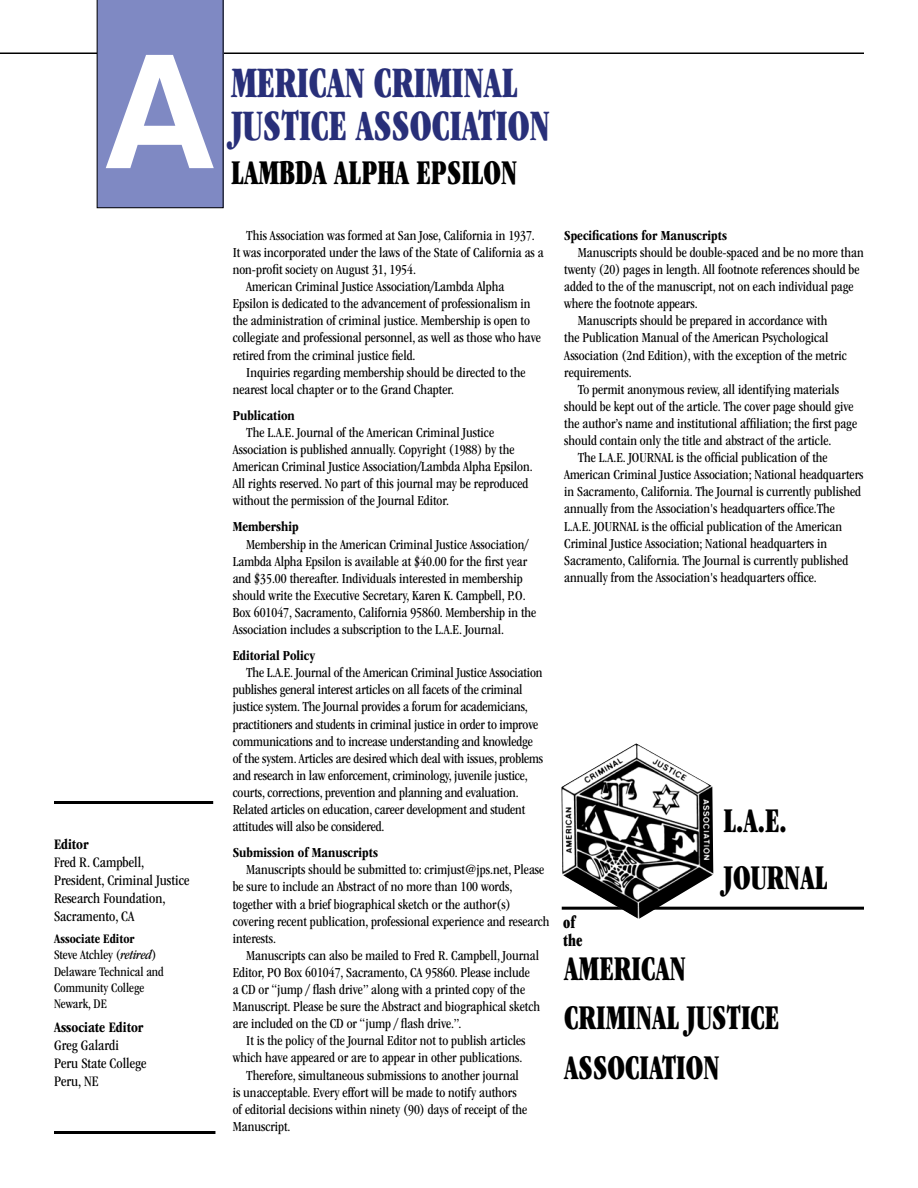
<style>
.page{position:relative;width:918px;height:1188px;background:#fff}
.page>*{position:absolute;margin:0;border:0;box-sizing:border-box;transform-origin:0 0}
.t1{font:700 157.5px "Swiss 721 BT";color:#fff}
.t2{font:45px/43.5px "ITC Garamond Std Ult Cond";color:#282f79;scale:.8 1}
.t3{font:36px/49.5px "ITC Garamond Std Ult Cond";color:#000;scale:.8 1}
.t4{font:18px/18px "ITC Garamond Std Ult Cond";color:#000;scale:.8 1}
.t5{font:condensed 15px/18px "ITC Garamond Std";color:#000}
.t6{font:700 condensed 15px "ITC Garamond Std";color:#000}
.t7{font:condensed 14.25px/17.1px "ITC Garamond Std";color:#000}
.t8{font:700 condensed 14.25px "ITC Garamond Std";color:#000}
.t9{font:condensed 13.5px/16.2px "ITC Garamond Std";color:#000}
.s1{font-weight:700}
.s2{font-style:italic}
</style>
<div class="page">
<hr style="left:0;top:52px;width:864px;height:2px;background:#000">
<div style="left:97px;top:0;width:127px;height:208px;background:#7f89c3"></div>
<hr style="left:562px;top:907px;width:302px;height:3px;background:#000">
<hr style="left:54px;top:801px;width:159px;height:3px;background:#000">
<hr style="left:54px;top:1131px;width:161px;height:3px;background:#000">
<img style="left:561px;top:743px;width:152px;height:176px">
<h1 class="t1" style="left:106px;top:16px;width:110px">A</h1>
<h2 class="t2" style="left:231px;top:61px;width:400px">MERICAN CRIMINAL<br>JUSTICE ASSOCIATION</h2>
<h3 class="t3" style="left:231px;top:148px;width:359px">LAMBDA ALPHA EPSILON</h3>
<p class="t6" style="left:54px;top:836px;width:36px">Editor</p>
<p class="t5" style="left:54px;top:853px;width:137px">Fred R. Campbell,<br>President, Criminal Justice<br>Research Foundation,<br>Sacramento, CA</p>
<p class="t9" style="left:54px;top:931px;width:111px"><span class="s1">Associate Editor<br></span>Steve Atchley (<span class="s2">retired</span>)<br>Delaware Technical and<br>Community College<br>Newark, DE</p>
<p class="t6" style="left:54px;top:1019px;width:91px">Associate Editor</p>
<p class="t5" style="left:54px;top:1036px;width:94px">Greg Galardi<br>Peru State College<br>Peru, NE</p>
<p class="t7" style="left:246px;top:227px;width:290px">This Association was formed at San Jose, California in 1937.</p>
<p class="t7" style="left:233px;top:244px;width:313px">It was incorporated under the laws of the State of California as a</p>
<p class="t7" style="left:233px;top:261px;width:185px">non-profit society on August 31, 1954.</p>
<p class="t7" style="left:246px;top:278px;width:260px">American Criminal Justice Association/Lambda Alpha</p>
<p class="t7" style="left:233px;top:295px;width:299px">Epsilon is dedicated to the advancement of professionalism in</p>
<p class="t7" style="left:233px;top:312px;width:299px">the administration of criminal justice. Membership is open to</p>
<p class="t7" style="left:233px;top:329px;width:310px">collegiate and professional personnel, as well as those who have</p>
<p class="t7" style="left:233px;top:347px;width:184px">retired from the criminal justice field.</p>
<p class="t7" style="left:246px;top:364px;width:281px">Inquiries regarding membership should be directed to the</p>
<p class="t7" style="left:233px;top:381px;width:223px">nearest local chapter or to the Grand Chapter.</p>
<p class="t8" style="left:233px;top:407px;width:64px">Publication</p>
<p class="t7" style="left:233px;top:424px;width:302px;text-indent:13px">The L.A.E. Journal of the American Criminal Justice Association is published annually. Copyright (1988) by the American Criminal Justice Association/Lambda Alpha Epsilon.<br>All rights reserved. No part of this journal may be reproduced without the permission of the Journal Editor.</p>
<p class="t8" style="left:233px;top:519px;width:68px">Membership</p>
<p class="t7" style="left:233px;top:536px;width:305px;text-indent:13px">Membership in the American Criminal Justice Association/ Lambda Alpha Epsilon is available at $40.00 for the first year and $35.00 thereafter. Individuals interested in membership should write the Executive Secretary, Karen K. Campbell, P.O.<br>Box 601047, Sacramento, California 95860. Membership in the Association includes a subscription to the L.A.E. Journal.</p>
<p class="t8" style="left:233px;top:648px;width:84px">Editorial Policy</p>
<p class="t7" style="left:233px;top:664px;width:312px;text-indent:13px">The L.A.E. Journal of the American Criminal Justice Association publishes general interest articles on all facets of the criminal justice system. The Journal provides a forum for academicians, practitioners and students in criminal justice in order to improve communications and to increase understanding and knowledge of the system. Articles are desired which deal with issues, problems and research in law enforcement, criminology, juvenile justice, courts, corrections, prevention and planning and evaluation.<br>Related articles on education, career development and student attitudes will also be considered.</p>
<p class="t8" style="left:233px;top:845px;width:147px">Submission of Manuscripts</p>
<p class="t7" style="left:233px;top:861px;width:318px;text-indent:13px">Manuscripts should be submitted to: crimjust@jps.net, Please be sure to include an Abstract of no more than 100 words, together with a brief biographical sketch or the author(s) covering recent publication, professional experience and research interests.</p>
<p class="t7" style="left:233px;top:947px;width:309px;text-indent:13px">Manuscripts can also be mailed to Fred R. Campbell, Journal Editor, PO Box 601047, Sacramento, CA 95860. Please include<br>a CD or “jump / flash drive” along with a printed copy of the Manuscript. Please be sure the Abstract and biographical sketch are included on the CD or “jump / flash drive.”.</p>
<p class="t7" style="left:246px;top:1032px;width:281px">It is the policy of the Journal Editor not to publish articles</p>
<p class="t7" style="left:233px;top:1049px;width:291px">which have appeared or are to appear in other publications.</p>
<p class="t7" style="left:246px;top:1067px;width:274px">Therefore, simultaneous submissions to another journal</p>
<p class="t7" style="left:233px;top:1084px;width:285px">is unacceptable. Every effort will be made to notify authors</p>
<p class="t7" style="left:233px;top:1101px;width:296px">of editorial decisions within ninety (90) days of receipt of the</p>
<p class="t7" style="left:233px;top:1118px;width:59px">Manuscript.</p>
<p class="t8" style="left:564px;top:227px;width:164px">Specifications for Manuscripts</p>
<p class="t7" style="left:578px;top:244px;width:287px">Manuscripts should be double-spaced and be no more than</p>
<p class="t7" style="left:564px;top:261px;width:297px">twenty (20) pages in length. All footnote references should be</p>
<p class="t7" style="left:564px;top:278px;width:291px">added to the of the manuscript, not on each individual page</p>
<p class="t7" style="left:564px;top:295px;width:135px">where the footnote appears.</p>
<p class="t7" style="left:578px;top:312px;width:251px">Manuscripts should be prepared in accordance with</p>
<p class="t7" style="left:564px;top:329px;width:266px">the Publication Manual of the American Psychological</p>
<p class="t7" style="left:564px;top:347px;width:284px">Association (2nd Edition), with the exception of the metric</p>
<p class="t7" style="left:564px;top:364px;width:69px">requirements.</p>
<p class="t7" style="left:578px;top:381px;width:263px">To permit anonymous review, all identifying materials</p>
<p class="t7" style="left:564px;top:398px;width:291px">should be kept out of the article. The cover page should give</p>
<p class="t7" style="left:564px;top:415px;width:294px">the author’s name and institutional affiliation; the first page</p>
<p class="t7" style="left:564px;top:432px;width:269px">should contain only the title and abstract of the article.</p>
<p class="t7" style="left:578px;top:449px;width:251px">The L.A.E. JOURNAL is the official publication of the</p>
<p class="t7" style="left:564px;top:466px;width:301px">American Criminal Justice Association; National headquarters</p>
<p class="t7" style="left:564px;top:483px;width:298px">in Sacramento, California. The Journal is currently published</p>
<p class="t7" style="left:564px;top:500px;width:272px">annually from the Association's headquarters office.The</p>
<p class="t7" style="left:564px;top:518px;width:280px">L.A.E. JOURNAL is the official publication of the American</p>
<p class="t7" style="left:564px;top:535px;width:264px">Criminal Justice Association; National headquarters in</p>
<p class="t7" style="left:564px;top:552px;width:286px">Sacramento, California. The Journal is currently published</p>
<p class="t7" style="left:564px;top:569px;width:254px">annually from the Association's headquarters office.</p>
<p class="t4" style="left:563px;top:913px;width:25px">of the</p>
<h3 class="t3" style="left:724px;top:792px;width:131px;line-height:57px">L.A.E.<br>JOURNAL</h3>
<h3 class="t3" style="left:564px;top:944px;width:270px">AMERICAN<br>CRIMINAL JUSTICE<br>ASSOCIATION</h3>
</div>
